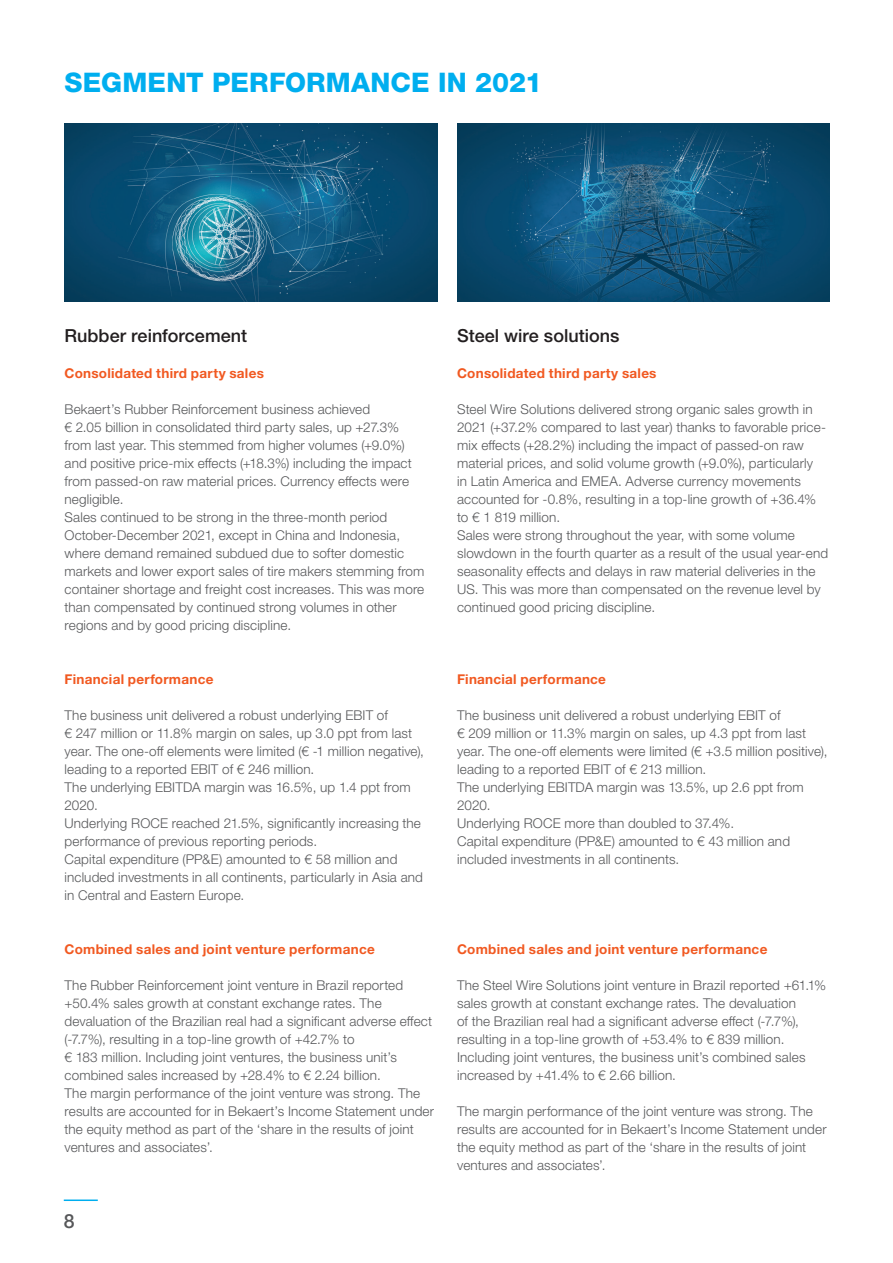
<style>
.page{position:relative;width:893px;height:1263px;background:#fff}
.page>*{position:absolute;margin:0;border:0;box-sizing:border-box;transform-origin:0 0}
.t1{font:800 27px "Helvetica Neue LTW1 G";letter-spacing:.005em;color:#00aeef}
.t2{font:500 19.5px "Helvetica Neue LTW1 G";color:#57585a}
.t3{font:500 18px "Helvetica Neue LTW1 G";color:#231f20}
.t4{font:300 13.5px/18px "Helvetica Neue LTW1 G";letter-spacing:.01em;color:#57585a}
.t5{font:700 13.5px "Helvetica Neue LTW1 G";letter-spacing:.02em;color:#f15921}
</style>
<div class="page">
<hr style="left:64px;top:1199px;width:34px;height:2px;background:#00aeef">
<img style="left:65px;top:123px;width:372px;height:179px">
<img style="left:457px;top:123px;width:373px;height:179px">
<h1 class="t1" style="left:65px;top:66px;width:479px">SEGMENT PERFORMANCE IN 2021</h1>
<h3 class="t3" style="left:65px;top:325px;width:184px">Rubber reinforcement</h3>
<p class="t5" style="left:65px;top:365px;width:201px">Consolidated third party sales</p>
<p class="t4" style="left:65px;top:400px;width:361px">Bekaert’s Rubber Reinforcement business achieved<br>€ 2.05 billion in consolidated third party sales, up +27.3% from last year. This stemmed from higher volumes (+9.0%) and positive price-mix effects (+18.3%) including the impact from passed-on raw material prices. Currency effects were negligible.<br>Sales continued to be strong in the three-month period October-December 2021, except in China and Indonesia, where demand remained subdued due to softer domestic markets and lower export sales of tire makers stemming from container shortage and freight cost increases. This was more than compensated by continued strong volumes in other regions and by good pricing discipline.</p>
<p class="t5" style="left:65px;top:671px;width:150px">Financial performance</p>
<p class="t4" style="left:65px;top:706px;width:361px">The business unit delivered a robust underlying EBIT of<br>€ 247 million or 11.8% margin on sales, up 3.0 ppt from last year. The one-off elements were limited (€ -1 million negative), leading to a reported EBIT of € 246 million.<br>The underlying EBITDA margin was 16.5%, up 1.4 ppt from 2020.<br>Underlying ROCE reached 21.5%, significantly increasing the performance of previous reporting periods.<br>Capital expenditure (PP&amp;E) amounted to € 58 million and included investments in all continents, particularly in Asia and in Central and Eastern Europe.</p>
<p class="t5" style="left:65px;top:941px;width:312px">Combined sales and joint venture performance</p>
<p class="t4" style="left:65px;top:976px;width:371px">The Rubber Reinforcement joint venture in Brazil reported +50.4% sales growth at constant exchange rates. The devaluation of the Brazilian real had a significant adverse effect (-7.7%), resulting in a top-line growth of +42.7% to<br>€ 183 million. Including joint ventures, the business unit’s combined sales increased by +28.4% to € 2.24 billion.<br>The margin performance of the joint venture was strong. The results are accounted for in Bekaert’s Income Statement under the equity method as part of the ‘share in the results of joint ventures and associates’.</p>
<h2 class="t2" style="left:64px;top:1209px;width:12px">8</h2>
<h3 class="t3" style="left:457px;top:325px;width:164px">Steel wire solutions</h3>
<p class="t5" style="left:457px;top:365px;width:201px">Consolidated third party sales</p>
<p class="t4" style="left:457px;top:400px;width:373px">Steel Wire Solutions delivered strong organic sales growth in 2021 (+37.2% compared to last year) thanks to favorable price&shy;mix effects (+28.2%) including the impact of passed-on raw material prices, and solid volume growth (+9.0%), particularly<br>in Latin America and EMEA. Adverse currency movements accounted for -0.8%, resulting in a top-line growth of +36.4% to € 1 819 million.<br>Sales were strong throughout the year, with some volume slowdown in the fourth quarter as a result of the usual year-end seasonality effects and delays in raw material deliveries in the US. This was more than compensated on the revenue level by continued good pricing discipline.</p>
<p class="t5" style="left:457px;top:671px;width:150px">Financial performance</p>
<p class="t4" style="left:457px;top:706px;width:372px">The business unit delivered a robust underlying EBIT of<br>€ 209 million or 11.3% margin on sales, up 4.3 ppt from last year. The one-off elements were limited (€ +3.5 million positive), leading to a reported EBIT of € 213 million.<br>The underlying EBITDA margin was 13.5%, up 2.6 ppt from 2020.<br>Underlying ROCE more than doubled to 37.4%.<br>Capital expenditure (PP&amp;E) amounted to € 43 million and included investments in all continents.</p>
<p class="t5" style="left:457px;top:941px;width:312px">Combined sales and joint venture performance</p>
<p class="t4" style="left:457px;top:976px;width:371px">The Steel Wire Solutions joint venture in Brazil reported +61.1% sales growth at constant exchange rates. The devaluation<br>of the Brazilian real had a significant adverse effect (-7.7%), resulting in a top-line growth of +53.4% to € 839 million.<br>Including joint ventures, the business unit’s combined sales increased by +41.4% to € 2.66 billion.</p>
<p class="t4" style="left:457px;top:1102px;width:371px">The margin performance of the joint venture was strong. The results are accounted for in Bekaert’s Income Statement under the equity method as part of the ‘share in the results of joint ventures and associates’.</p>
</div>
